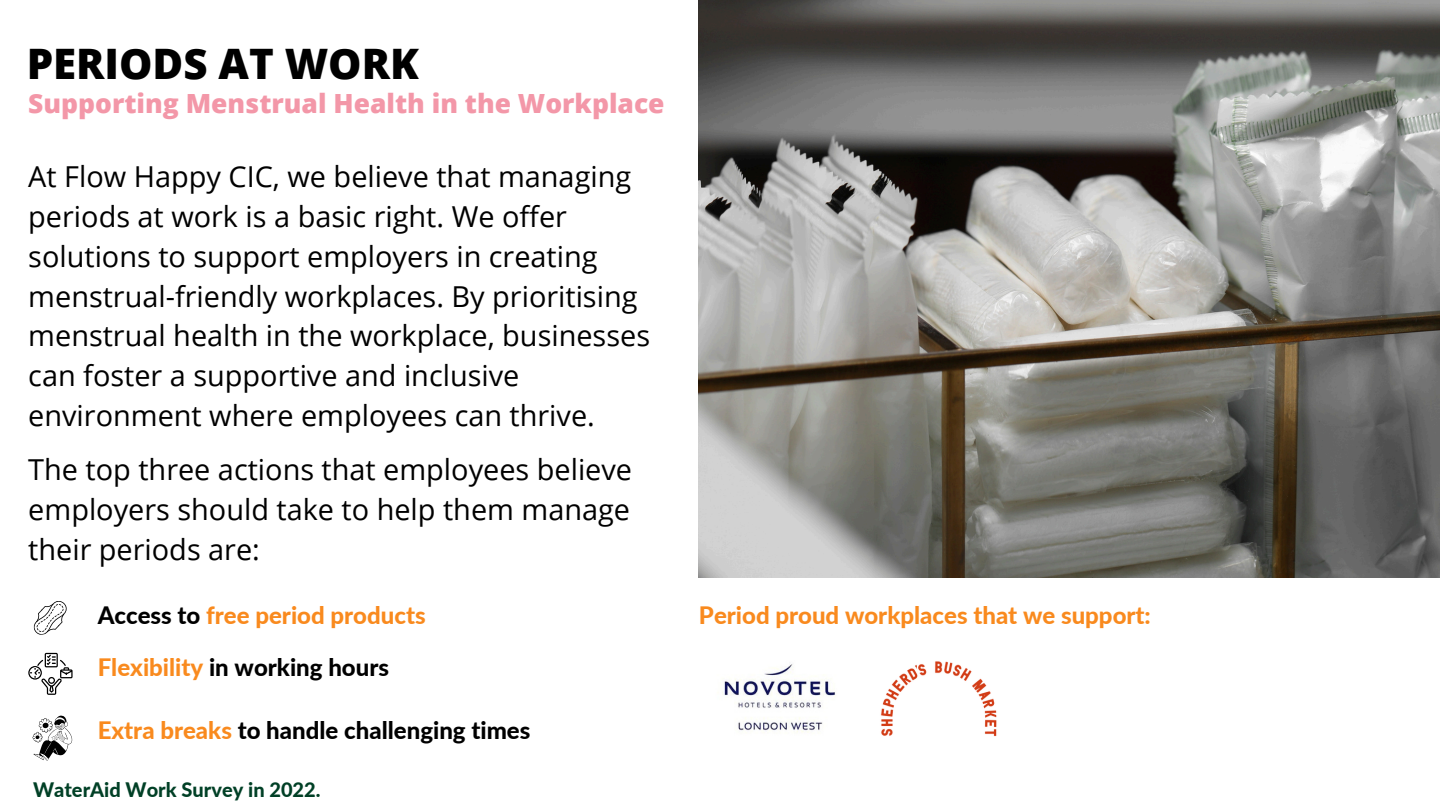
<style>
.page{position:relative;width:1440px;height:810px;background:#fff}
.page>*{position:absolute;margin:0;border:0;box-sizing:border-box;transform-origin:0 0}
.t1{font:800 42px "Open Sans";color:#000}
.t2{font:28.9px/39.8px "Open Sans";color:#000;text-align:justify}
.t3{font:800 26.4px "Open Sans";color:#f397a8}
.t4{font:800 24px "Lato";color:#f98a1e}
.t5{font:800 24px "Lato";color:#000}
.t6{font:800 20px "Lato";color:#014026}
.s1{color:#000}
.s2{color:#f98a1e}
</style>
<div class="page">
<svg style="left:33px;top:601px;width:34px;height:34px"></svg>
<svg style="left:28px;top:653px;width:45px;height:42px"></svg>
<svg style="left:33px;top:715px;width:39px;height:46px"></svg>
<img style="left:699px;top:0;width:741px;height:578px">
<img style="left:722px;top:664px;width:113px;height:69px">
<img style="left:880px;top:661px;width:117px;height:76px">
<h4 class="t1" style="left:27px;top:34px;width:394px">PERIODS AT WORK</h4>
<p class="t3" style="left:28px;top:85px;width:638px">Supporting Menstrual Health in the Workplace</p>
<h4 class="t2" style="left:28px;top:156px;width:623px;text-align:left">At Flow Happy CIC, we believe that managing periods at work is a basic right. We offer solutions to support employers in creating menstrual-friendly workplaces. By prioritising menstrual health in the workplace, businesses can foster a supportive and inclusive environment where employees can thrive.</h4>
<p class="t2" style="left:28px;top:449px;width:605px">The top three actions that employees believe employers should take to help them manage their periods are:</p>
<h3 class="t4" style="left:98px;top:600px;width:329px"><span class="s1">Access to</span> free period products</h3>
<p class="t5" style="left:98px;top:653px;width:293px"><span class="s2">Flexibility</span> in working hours</p>
<h4 class="t5" style="left:98px;top:715px;width:434px"><span class="s2">Extra breaks</span> to handle challenging times</h4>
<h3 class="t6" style="left:33px;top:777px;width:289px">WaterAid Work Survey in 2022.</h3>
<h4 class="t4" style="left:699px;top:600px;width:453px">Period proud workplaces that we support:</h4>
</div>
